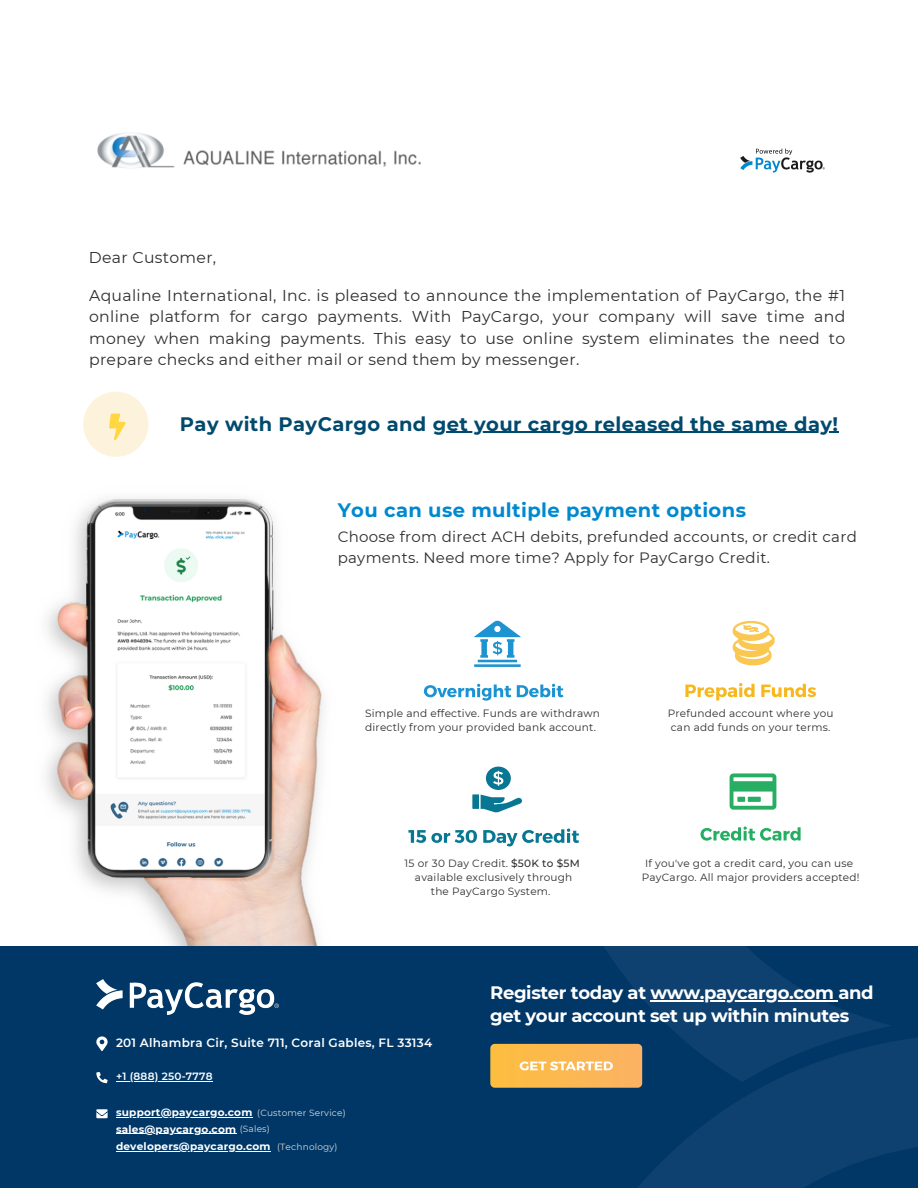
<style>
.page{position:relative;width:918px;height:1188px;background:#fff}
.page>*{position:absolute;margin:0;border:0;box-sizing:border-box;transform-origin:0 0}
.t1{font:700 19.5px "Montserrat";letter-spacing:.02em;color:#014a6e}
.t2{font:700 19.5px "Montserrat";letter-spacing:.02em;color:#0089d0}
.t3{font:700 18px/22.5px "Montserrat";letter-spacing:-.02em;color:#fff}
.t4{font:15.6px/21.3px "Montserrat";letter-spacing:.02em;color:#2d2d2d;text-align:justify}
.t5{font:15px/20.2px "Montserrat";letter-spacing:.02em;color:#2d2d2d}
.t6{font:600 12px "Montserrat";letter-spacing:.02em;color:#fff}
.t7{font:10.5px/14px "Montserrat";letter-spacing:.02em;color:#2d2d2d}
.t8{font:700 10.5px/16.5px "Montserrat";letter-spacing:.02em;color:#fff}
.t9{font:600 10.5px "Montserrat";letter-spacing:.02em;color:#fff}
.s1{font-weight:500}
.s2{font-weight:400;font-size:9px;color:#d9d9d9}
</style>
<div class="page">
<img style="left:740px;top:148px;width:85px;height:25px">
<img style="left:46px;top:499px;width:378px;height:447px">
<svg style="left:83px;top:392px;width:65px;height:65px"></svg>
<hr style="left:433px;top:432px;width:406px;height:1px;background:#014a6e">
<svg style="left:424px;top:684px;width:139px;height:17px"></svg>
<hr style="left:478px;top:660px;width:39px;height:2px;background:#1d93d1">
<hr style="left:474px;top:664px;width:47px;height:3px;background:#1d93d1">
<svg style="left:474px;top:621px;width:47px;height:37px"></svg>
<svg style="left:408px;top:829px;width:171px;height:17px"></svg>
<svg style="left:472px;top:767px;width:50px;height:46px"></svg>
<svg style="left:700px;top:827px;width:101px;height:14px"></svg>
<svg style="left:730px;top:773px;width:46px;height:37px"></svg>
<svg style="left:685px;top:683px;width:131px;height:17px"></svg>
<svg style="left:733px;top:621px;width:42px;height:44px"></svg>
<div style="left:0;top:946px;width:918px;height:242px;background:#003767"></div>
<svg style="left:490px;top:1044px;width:106px;height:44px;background:#f9bd58"></svg>
<img style="left:96px;top:979px;width:183px;height:36px">
<svg style="left:96px;top:1072px;width:12px;height:11px"></svg>
<svg style="left:96px;top:1036px;width:12px;height:15px"></svg>
<svg style="left:96px;top:1109px;width:12px;height:9px"></svg>
<svg style="left:604px;top:946px;width:286px;height:87px;fill:#0e416f"></svg>
<svg style="left:596px;top:1033px;width:322px;height:155px;fill:#0e416f"></svg>
<hr style="left:116px;top:1081px;width:97px;height:1px;background:#fff">
<hr style="left:116px;top:1117px;width:137px;height:1px;background:#fff">
<hr style="left:116px;top:1134px;width:120px;height:1px;background:#fff">
<hr style="left:116px;top:1151px;width:155px;height:1px;background:#fff">
<hr style="left:650px;top:1001px;width:184px;height:1px;background:#fff">
<img style="left:97px;top:133px;width:324px;height:35px">
<p class="t4" style="left:89px;top:247px;width:129px">Dear Customer,</p>
<p class="t4" style="left:89px;top:285px;width:758px">Aqualine International, Inc. is pleased to announce the implementation of PayCargo, the #1 online platform for cargo payments. With PayCargo, your company will save time and money when making payments. This easy to use online system eliminates the need to prepare checks and either mail or send them by messenger.</p>
<p class="t1" style="left:180px;top:412px;width:660px">Pay with PayCargo and get your cargo released the same day!</p>
<p class="t2" style="left:338px;top:499px;width:410px">You can use multiple payment options</p>
<p class="t5" style="left:338px;top:527px;width:521px">Choose from direct ACH debits, prefunded accounts, or credit card payments. Need more time? Apply for PayCargo Credit.</p>
<p class="t7" style="left:365px;top:707px;width:236px">Simple and effective. Funds are withdrawn directly from your provided bank account.</p>
<p class="t7" style="left:668px;top:707px;width:167px">Prefunded account where you can add funds on your terms.</p>
<p class="t7" style="left:405px;top:856px;width:177px;text-align:center">15 or 30 Day Credit. <span class="s1">$50K to $5M </span>available exclusively through the PayCargo System.</p>
<p class="t7" style="left:642px;top:856px;width:219px;text-align:center">If you've got a credit card, you can use<br>PayCargo. All major providers accepted!</p>
<p class="t6" style="left:116px;top:1035px;width:318px">201 Alhambra Cir, Suite 711, Coral Gables, FL 33134</p>
<p class="t9" style="left:116px;top:1070px;width:98px">+1 (888) 250-7778</p>
<p class="t8" style="left:116px;top:1104px;width:231px">support@paycargo.com <span class="s2">(Customer Service) </span>sales@paycargo.com <span class="s2">(Sales)</span></p>
<p class="t8" style="left:116px;top:1138px;width:223px">developers@paycargo.com <span class="s2">(Technology)</span></p>
<p class="t3" style="left:490px;top:982px;width:385px">Register today at www.paycargo.com and get your account set up within minutes</p>
</div>
